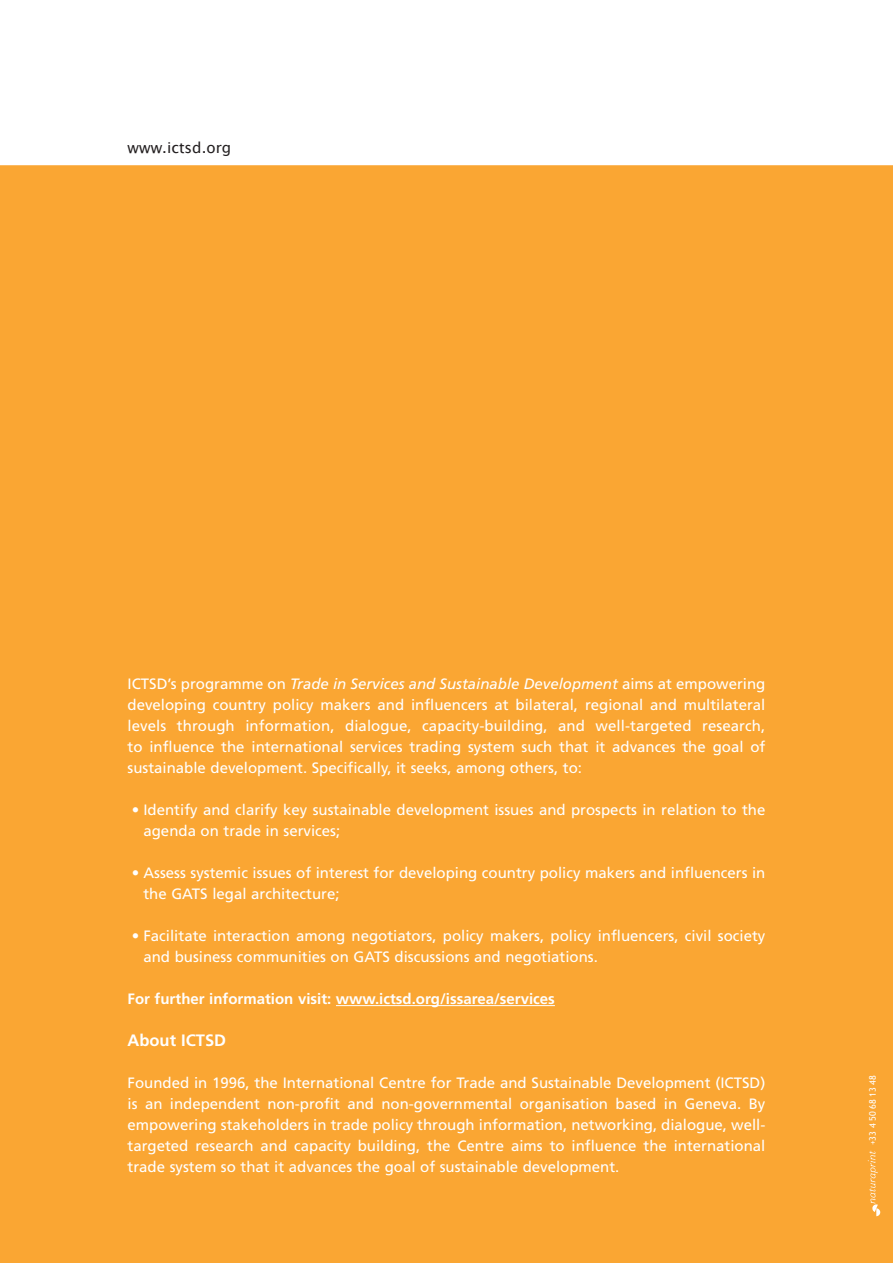
<style>
.page{position:relative;width:893px;height:1263px;background:#fff}
.page>*{position:absolute;margin:0;border:0;box-sizing:border-box;transform-origin:0 0}
.t1{font:700 16.5px "Frutiger";color:#fff}
.t2{font:15px/21px "Frutiger";color:#fff}
.t3{font:700 15px "Frutiger";color:#fff}
.t4{font:15px "Lucida Grande";color:#231f20}
.t5{font:9px "Trebuchet MS";color:#fff}
.s1{font-style:italic}
</style>
<div class="page">
<div style="left:0;top:165px;width:893px;height:21px;background:#faa633"></div>
<div style="left:0;top:186px;width:893px;height:1077px;background:#faa633"></div>
<hr style="left:892px;top:186px;width:1px;height:70px;background:#fff">
<hr style="left:336px;top:1005px;width:219px;height:1px;background:#fff">
<svg style="left:868px;top:1151px;width:12px;height:65px"></svg>
<p class="t4" style="left:128px;top:139px;width:105px">www.ictsd.org</p>
<p class="t2" style="left:128px;top:673px;width:639px;text-align:justify">ICTSD’s programme on <span class="s1">Trade in Services and Sustainable Development</span> aims at empowering developing country policy makers and influencers at bilateral, regional and multilateral levels through information, dialogue, capacity-building, and well-targeted research, to influence the international services trading system such that it advances the goal of sustainable development. Specifically, it seeks, among others, to:</p>
<p class="t2" style="left:143px;top:799px;width:623px;text-indent:-12px">• Identify and clarify key sustainable development issues and prospects in relation to the agenda on trade in services;</p>
<p class="t2" style="left:143px;top:862px;width:623px;text-indent:-12px">• Assess systemic issues of interest for developing country policy makers and influencers in the GATS legal architecture;</p>
<p class="t2" style="left:143px;top:925px;width:623px;text-indent:-12px">• Facilitate interaction among negotiators, policy makers, policy influencers, civil society and business communities on GATS discussions and negotiations.</p>
<p class="t3" style="left:128px;top:990px;width:429px">For further information visit: www.ictsd.org/issarea/services</p>
<p class="t1" style="left:128px;top:1031px;width:100px">About ICTSD</p>
<p class="t2" style="left:128px;top:1072px;width:639px;text-align:justify">Founded in 1996, the International Centre for Trade and Sustainable Development (ICTSD) is an independent non-profit and non-governmental organisation based in Geneva. By empowering stakeholders in trade policy through information, networking, dialogue, well&shy;targeted research and capacity building, the Centre aims to influence the international trade system so that it advances the goal of sustainable development.</p>
<p class="t5" style="left:867px;top:1145px;width:72px;rotate:-90deg">+33 4 50 68 13 48</p>
</div>
